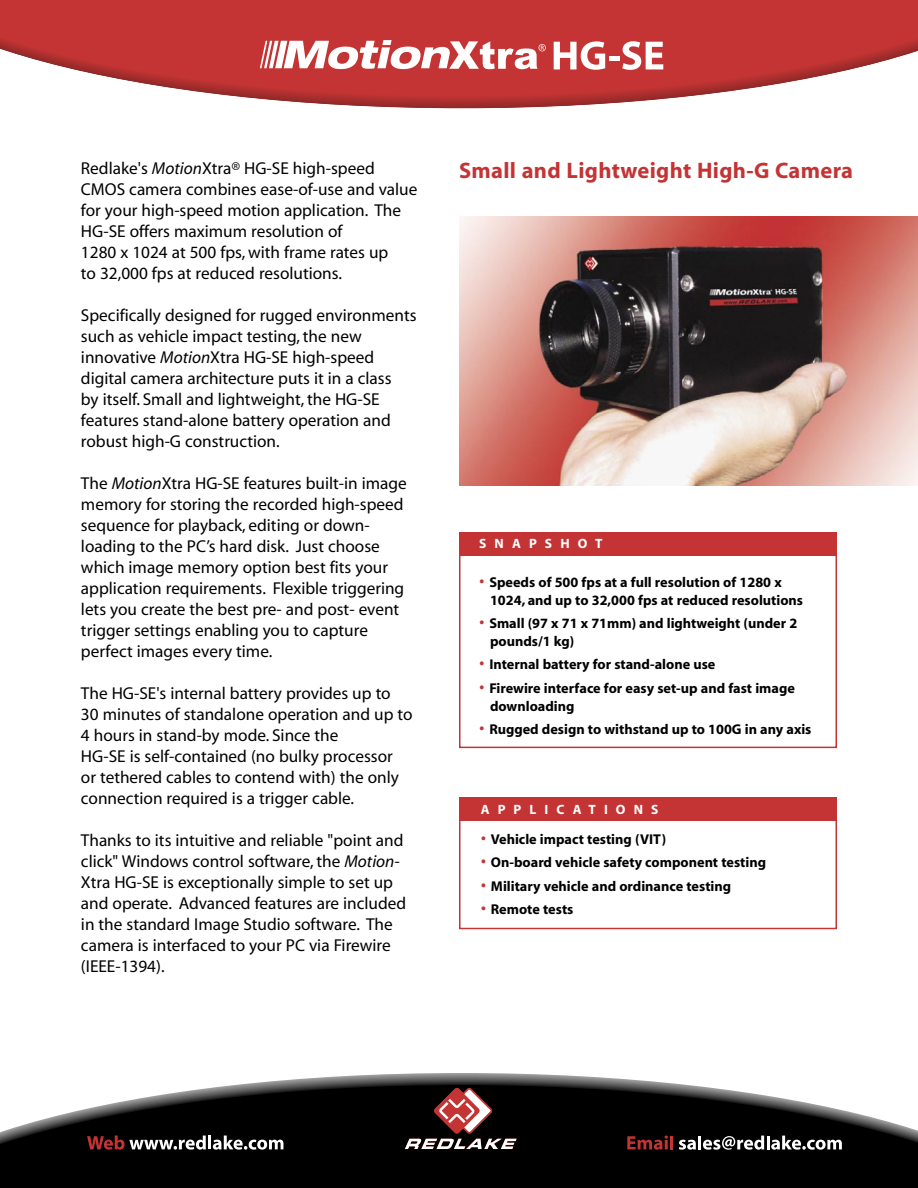
<style>
.page{position:relative;width:918px;height:1188px;background:#fff}
.page>*{position:absolute;margin:0;border:0;box-sizing:border-box;transform-origin:0 0}
.t1{font:700 22.5px "Myriad";letter-spacing:.015em;color:#c43434}
.body{font:17.25px/21px "Myriad";color:#000}
.snapshot_header{font:700 14.25px/18px "Myriad";color:#000}
.t2{font:700 13.5px "Myriad";letter-spacing:.6em;color:#fff}
.s1{font-style:italic}
.s2{font-size:21px;color:#c43434}
</style>
<div class="page">
<svg style="left:0;top:1085px;width:918px;height:103px;background:#232323"></svg>
<svg style="left:0;top:0;width:918px;height:96px;background:#c84a4a"></svg>
<svg style="left:405px;top:1088px;width:112px;height:61px;background:#4d3434"></svg>
<svg style="left:87px;top:1136px;width:196px;height:14px"></svg>
<svg style="left:627px;top:1135px;width:46px;height:15px"></svg>
<svg style="left:679px;top:1136px;width:163px;height:14px"></svg>
<svg style="left:260px;top:40px;width:286px;height:29px"></svg>
<svg style="left:554px;top:41px;width:51px;height:29px"></svg>
<hr style="left:609px;top:57px;width:10px;height:4px;background:#fff">
<svg style="left:622px;top:41px;width:41px;height:29px"></svg>
<img style="left:459px;top:216px;width:459px;height:270px">
<div style="left:459px;top:532px;width:378px;height:216px;border:2px solid #c43434"></div>
<div style="left:459px;top:532px;width:378px;height:24px;background:#c43434"></div>
<div style="left:459px;top:819px;width:378px;height:110px;border:2px solid #c43434"></div>
<div style="left:459px;top:797px;width:378px;height:23px;background:#c43434"></div>
<p class="body" style="left:81px;top:159px;width:338px">Redlake's <span class="s1">Motion</span>Xtra® HG-SE high-speed CMOS camera combines ease-of-use and value for your high-speed motion application. The HG-SE offers maximum resolution of</p>
<p class="body" style="left:81px;top:243px;width:309px">1280 x 1024 at 500 fps, with frame rates up</p>
<p class="body" style="left:81px;top:264px;width:263px">to 32,000 fps at reduced resolutions.</p>
<p class="body" style="left:81px;top:306px;width:337px">Specifically designed for rugged environments such as vehicle impact testing, the new innovative <span class="s1">Motion</span>Xtra HG-SE high-speed digital camera architecture puts it in a class<br>by itself. Small and lightweight, the HG-SE features stand-alone battery operation and robust high-G construction.</p>
<p class="body" style="left:81px;top:474px;width:327px">The <span class="s1">Motion</span>Xtra HG-SE features built-in image memory for storing the recorded high-speed sequence for playback, editing or down&shy;loading to the PC’s hard disk. Just choose which image memory option best fits your application requirements. Flexible triggering lets you create the best pre- and post- event trigger settings enabling you to capture perfect images every time.</p>
<p class="body" style="left:81px;top:684px;width:333px">The HG-SE's internal battery provides up to<br>30 minutes of standalone operation and up to<br>4 hours in stand-by mode. Since the</p>
<p class="body" style="left:81px;top:747px;width:319px">HG-SE is self-contained (no bulky processor or tethered cables to contend with) the only connection required is a trigger cable.</p>
<p class="body" style="left:81px;top:831px;width:327px">Thanks to its intuitive and reliable "point and click" Windows control software, the <span class="s1">Motion-</span>Xtra HG-SE is exceptionally simple to set up and operate. Advanced features are included in the standard Image Studio software. The camera is interfaced to your PC via Firewire (IEEE-1394).</p>
<p class="t1" style="left:459px;top:159px;width:396px">Small and Lightweight High-G Camera</p>
<p class="t2" style="left:479px;top:537px;width:125px">SNAPSHOT</p>
<p class="snapshot_header" style="left:490px;top:573px;width:315px;text-indent:-11px"><span class="s2">·</span> Speeds of 500 fps at a full resolution of 1280 x<br>1024, and up to 32,000 fps at reduced resolutions</p>
<p class="snapshot_header" style="left:490px;top:615px;width:309px;text-indent:-11px"><span class="s2">·</span> Small (97 x 71 x 71mm) and lightweight (under 2 pounds/1 kg)</p>
<p class="snapshot_header" style="left:479px;top:656px;width:238px"><span class="s2">·</span> Internal battery for stand-alone use</p>
<p class="snapshot_header" style="left:490px;top:679px;width:306px;text-indent:-11px"><span class="s2">·</span> Firewire interface for easy set-up and fast image downloading</p>
<p class="snapshot_header" style="left:479px;top:721px;width:334px"><span class="s2">·</span> Rugged design to withstand up to 100G in any axis</p>
<p class="t2" style="left:481px;top:802px;width:179px">APPLICATIONS</p>
<p class="snapshot_header" style="left:481px;top:831px;width:187px"><span class="s2">·</span> Vehicle impact testing (VIT)</p>
<p class="snapshot_header" style="left:481px;top:854px;width:287px"><span class="s2">·</span> On-board vehicle safety component testing</p>
<p class="snapshot_header" style="left:481px;top:877px;width:252px"><span class="s2">·</span> Military vehicle and ordinance testing</p>
<p class="snapshot_header" style="left:481px;top:901px;width:94px"><span class="s2">·</span> Remote tests</p>
</div>
